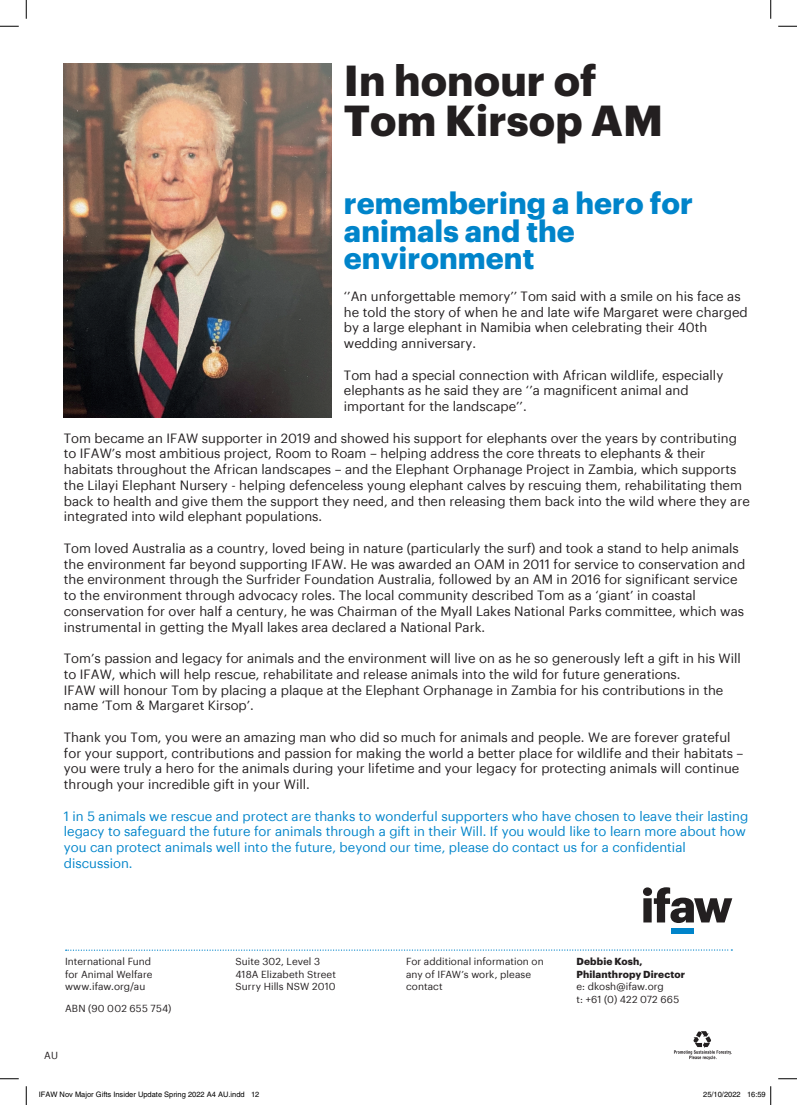
<style>
.page{position:relative;width:797px;height:1105px;background:#fff}
.page>*{position:absolute;margin:0;border:0;box-sizing:border-box;transform-origin:0 0}
.t1{font:700 42.5px/40px "Graphik";color:#231f20}
.t2{font:700 30px/27.5px "Graphik";color:#0084ca}
.t3{font:13.12px/15.8px "Graphik";color:#231f20}
.t4{font:13.12px/15.8px "Graphik";color:#0084ca}
.t5{font:10px/12.5px "Graphik";letter-spacing:.005em;color:#231f20}
.t6{font:700 10px/12.5px "Graphik";letter-spacing:.015em;color:#231f20}
.t7{font:7.5px "Helvetica";color:#000}
</style>
<div class="page">
<svg style="left:643px;top:887px;width:89px;height:36px"></svg>
<div style="left:671px;top:928px;width:23px;height:6px;background:#0084ca"></div>
<svg style="left:66px;top:949px;width:666px;height:2px"></svg>
<svg style="left:674px;top:1031px;width:58px;height:29px"></svg>
<svg style="left:0;top:25px;width:19px;height:2px"></svg>
<svg style="left:778px;top:25px;width:19px;height:2px"></svg>
<svg style="left:0;top:1078px;width:19px;height:1px"></svg>
<svg style="left:778px;top:1078px;width:19px;height:1px"></svg>
<svg style="left:25px;top:0;width:2px;height:19px"></svg>
<svg style="left:25px;top:1086px;width:2px;height:19px"></svg>
<svg style="left:770px;top:0;width:1px;height:19px"></svg>
<svg style="left:770px;top:1086px;width:1px;height:19px"></svg>
<img style="left:64px;top:64px;width:267px;height:354px">
<h1 class="t1" style="left:344px;top:57px;width:321px">In honour of<br>Tom Kirsop AM</h1>
<h2 class="t2" style="left:344px;top:187px;width:351px">remembering a hero for animals and the environment</h2>
<p class="t3" style="left:344px;top:287px;width:405px">‘’An unforgettable memory’’ Tom said with a smile on his face as he told the story of when he and late wife Margaret were charged by a large elephant in Namibia when celebrating their 40th wedding anniversary.</p>
<p class="t3" style="left:344px;top:366px;width:381px">Tom had a special connection with African wildlife, especially elephants as he said they are ‘’a magnificent animal and important for the landscape’’.</p>
<p class="t3" style="left:64px;top:429px;width:687px">Tom became an IFAW supporter in 2019 and showed his support for elephants over the years by contributing to IFAW’s most ambitious project, Room to Roam – helping address the core threats to elephants &amp; their habitats throughout the African landscapes – and the Elephant Orphanage Project in Zambia, which supports the Lilayi Elephant Nursery - helping defenceless young elephant calves by rescuing them, rehabilitating them back to health and give them the support they need, and then releasing them back into the wild where they are integrated into wild elephant populations.</p>
<p class="t3" style="left:64px;top:539px;width:683px">Tom loved Australia as a country, loved being in nature (particularly the surf) and took a stand to help animals the environment far beyond supporting IFAW. He was awarded an OAM in 2011 for service to conservation and the environment through the Surfrider Foundation Australia, followed by an AM in 2016 for significant service to the environment through advocacy roles. The local community described Tom as a ‘giant’ in coastal conservation for over half a century, he was Chairman of the Myall Lakes National Parks committee, which was instrumental in getting the Myall lakes area declared a National Park.</p>
<p class="t3" style="left:64px;top:649px;width:678px">Tom’s passion and legacy for animals and the environment will live on as he so generously left a gift in his Will to IFAW, which will help rescue, rehabilitate and release animals into the wild for future generations.<br>IFAW will honour Tom by placing a plaque at the Elephant Orphanage in Zambia for his contributions in the name ‘Tom &amp; Margaret Kirsop’.</p>
<p class="t3" style="left:64px;top:728px;width:681px">Thank you Tom, you were an amazing man who did so much for animals and people. We are forever grateful for your support, contributions and passion for making the world a better place for wildlife and their habitats – you were truly a hero for the animals during your lifetime and your legacy for protecting animals will continue through your incredible gift in your Will.</p>
<p class="t4" style="left:64px;top:807px;width:686px">1 in 5 animals we rescue and protect are thanks to wonderful supporters who have chosen to leave their lasting legacy to safeguard the future for animals through a gift in their Will. If you would like to learn more about how you can protect animals well into the future, beyond our time, please do contact us for a confidential discussion.</p>
<p class="t5" style="left:406px;top:954px;width:139px">For additional information on any of IFAW’s work, please contact</p>
<p class="t5" style="left:65px;top:954px;width:89px;text-align:justify">International Fund for Animal Welfare www.ifaw.org/au</p>
<p class="t6" style="left:576px;top:954px;width:110px">Debbie Kosh,<br>Philanthropy Director</p>
<p class="t5" style="left:235px;top:954px;width:102px">Suite 302, Level 3<br>418A Elizabeth Street<br>Surry Hills NSW 2010</p>
<p class="t5" style="left:576px;top:979px;width:104px">e: dkosh@ifaw.org<br>t: +61 (0) 422 072 665</p>
<p class="t5" style="left:65px;top:1001px;width:108px">ABN (90 002 655 754)</p>
<p class="t5" style="left:44px;top:1049px;width:15px">AU</p>
<p class="t7" style="left:39px;top:1090px;width:222px">IFAW Nov Major Gifts Insider Update Spring 2022 A4 AU.indd 12</p>
<p class="t7" style="left:703px;top:1090px;width:64px">25/10/2022 16:59</p>
</div>
